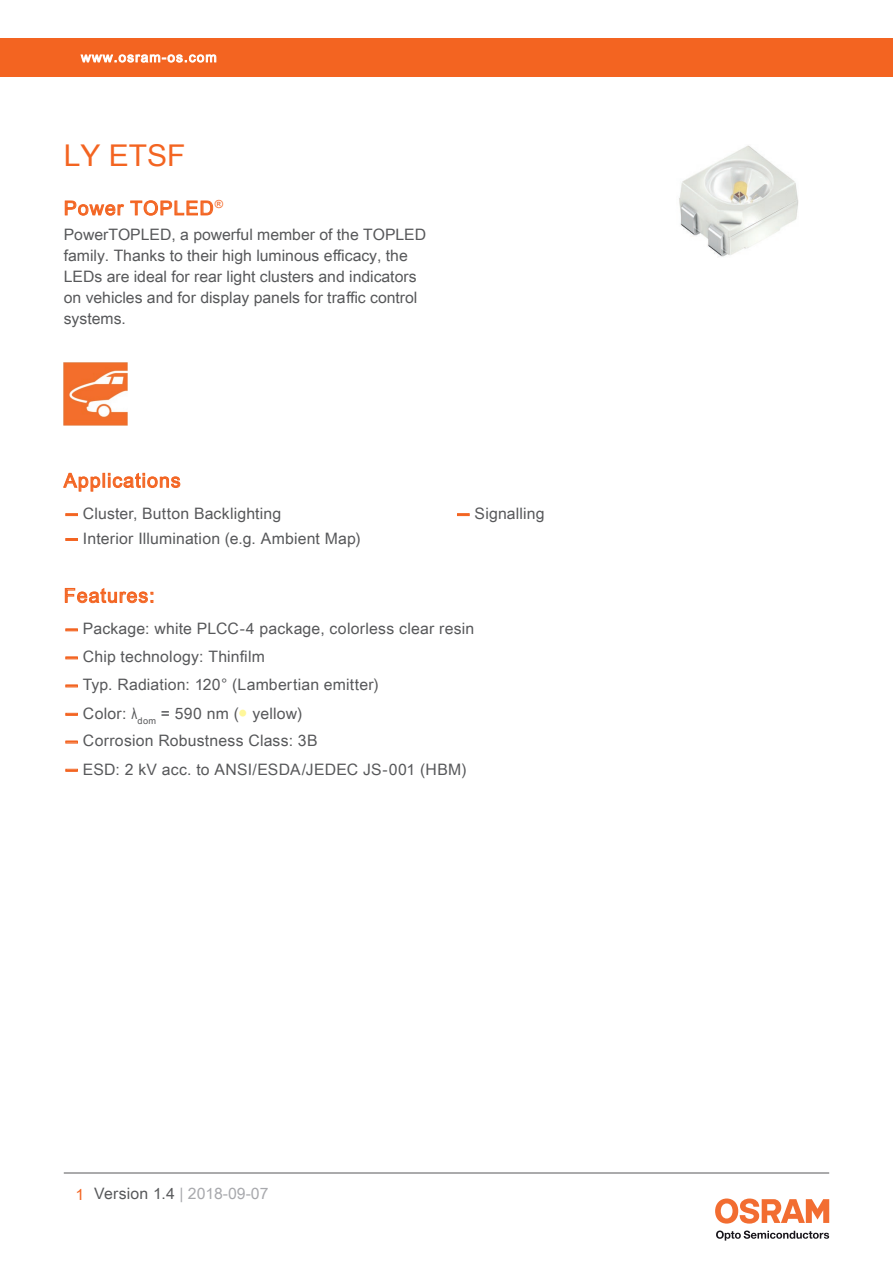
<style>
.page{position:relative;width:893px;height:1263px;background:#fff}
.page>*{position:absolute;margin:0;border:0;box-sizing:border-box;transform-origin:0 0}
.t1{font:30px "Arial Unicode MS";color:#f36421}
.t2{font:19.5px "Arial Unicode MS";letter-spacing:.055em;color:#f36421}
.t3{font:15.75px/21px "Arial Unicode MS";letter-spacing:.01em;color:#57585a}
.t4{font:15.75px "Arial Unicode MS";color:#a8a9ad}
.t5{font:13.5px "Arial Unicode MS";letter-spacing:.085em;color:#fff}
.s1{font-family:"Helvetica Neue LT Pro";font-weight:700;color:#f36421}
.s2{font-family:"Arial"}
.s3{color:#fff79a}
.s4{color:#f36421}
.s5{color:#57585a}
</style>
<div class="page">
<hr style="left:64px;top:1173px;width:765px;height:1px;background:#57585a">
<svg style="left:716px;top:1230px;width:113px;height:10px"></svg>
<svg style="left:715px;top:1198px;width:114px;height:25px"></svg>
<div style="left:0;top:38px;width:893px;height:39px;background:#f36421"></div>
<svg style="left:80px;top:54px;width:137px;height:9px"></svg>
<img style="left:679px;top:145px;width:120px;height:112px">
<svg style="left:64px;top:200px;width:149px;height:16px"></svg>
<img style="left:64px;top:362px;width:63px;height:64px">
<svg style="left:63px;top:472px;width:118px;height:20px"></svg>
<svg style="left:66px;top:514px;width:11px;height:2px"></svg>
<svg style="left:66px;top:538px;width:11px;height:2px"></svg>
<svg style="left:458px;top:514px;width:11px;height:2px"></svg>
<svg style="left:65px;top:588px;width:88px;height:16px"></svg>
<svg style="left:66px;top:629px;width:11px;height:2px"></svg>
<svg style="left:66px;top:657px;width:11px;height:2px"></svg>
<svg style="left:66px;top:685px;width:11px;height:2px"></svg>
<svg style="left:66px;top:713px;width:11px;height:2px"></svg>
<svg style="left:66px;top:741px;width:11px;height:2px"></svg>
<svg style="left:66px;top:769px;width:11px;height:2px"></svg>
<p class="t5" style="left:81px;top:47px;width:137px">www.osram-os.com</p>
<h1 class="t1" style="left:64px;top:134px;width:123px">LY ETSF</h1>
<p class="t2" style="left:64px;top:194px;width:161px">Power TOPLED<sup>®</sup></p>
<p class="t3" style="left:64px;top:224px;width:364px">PowerTOPLED, a powerful member of the TOPLED family. Thanks to their high luminous efficacy, the LEDs are ideal for rear light clusters and indicators on vehicles and for display panels for traffic control systems.</p>
<p class="t2" style="left:64px;top:466px;width:118px">Applications</p>
<p class="t3" style="left:64px;top:502px;width:219px"><span class="s1">—</span> Cluster, Button Backlighting</p>
<p class="t3" style="left:64px;top:527px;width:298px"><span class="s1">—</span> Interior Illumination (e.g. Ambient Map)</p>
<p class="t3" style="left:455px;top:502px;width:91px"><span class="s1">—</span> Signalling</p>
<p class="t2" style="left:64px;top:581px;width:92px">Features:</p>
<p class="t3" style="left:64px;top:618px;width:412px"><span class="s1">—</span> Package: white PLCC-4 package, colorless clear resin</p>
<p class="t3" style="left:64px;top:646px;width:203px"><span class="s1">—</span> Chip technology: Thinfilm</p>
<p class="t3" style="left:64px;top:674px;width:317px"><span class="s1">—</span> Typ. Radiation: 120° (Lambertian emitter)</p>
<p class="t3" style="left:64px;top:702px;width:240px"><span class="s1">—</span> Color: <span class="s2">λ</span><sub>dom</sub> = 590 nm (<span class="s3">●</span> yellow)</p>
<p class="t3" style="left:64px;top:730px;width:255px"><span class="s1">—</span> Corrosion Robustness Class: 3B</p>
<p class="t3" style="left:64px;top:758px;width:404px"><span class="s1">—</span> ESD: 2 kV acc. to ANSI/ESDA/JEDEC JS-001 (HBM)</p>
<p class="t4" style="left:76px;top:1182px;width:194px"><span class="s4">1</span> <span class="s5">Version 1.4</span> | 2018-09-07</p>
</div>
